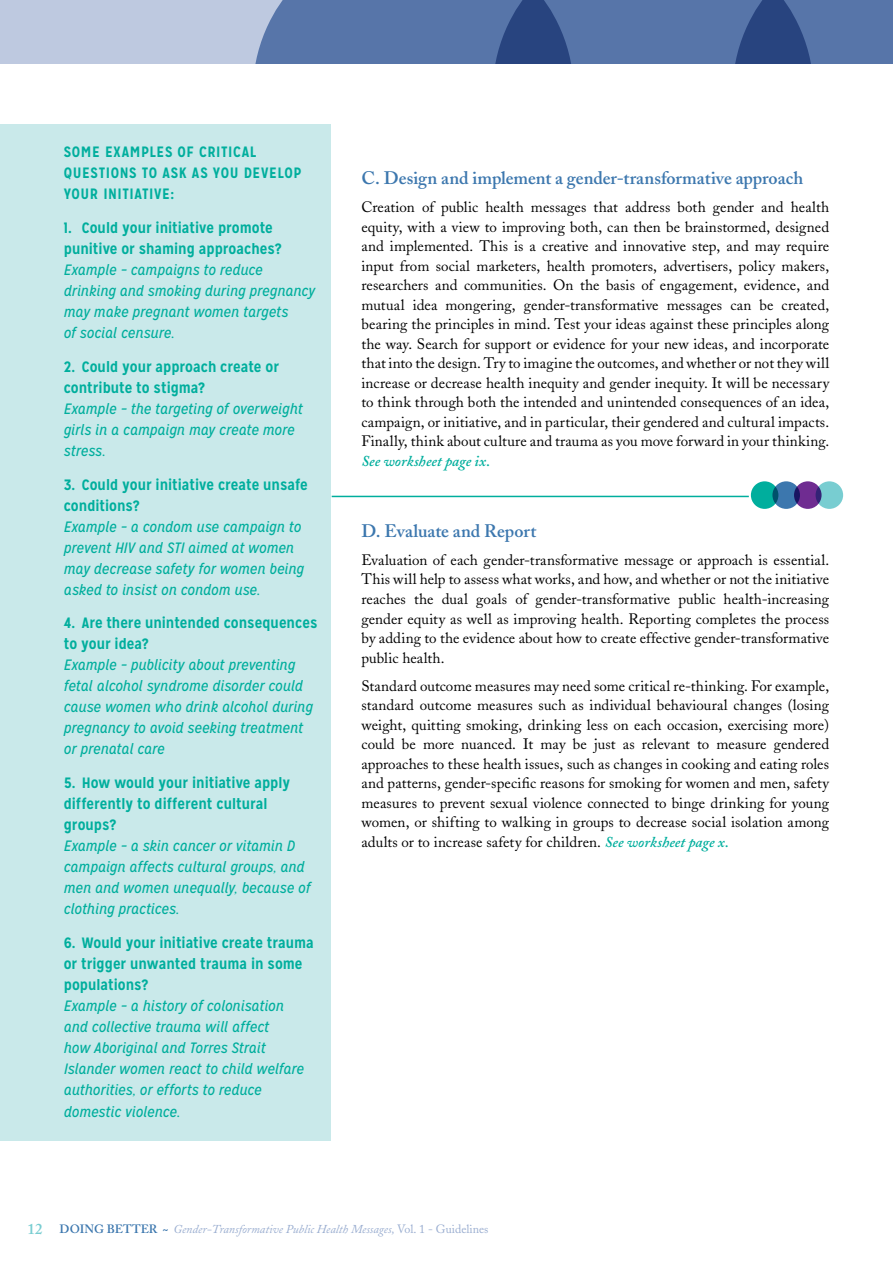
<style>
.page{position:relative;width:893px;height:1263px;background:#fff}
.page>*{position:absolute;margin:0;border:0;box-sizing:border-box;transform-origin:0 0}
.t1{font:600 18px "Adobe Caslon";color:#3c77ae}
.t2{font:15px/19.5px "Adobe Caslon";letter-spacing:.005em;color:#000;text-align:justify}
.t3{font:italic 15px/21px "Mission Gothic";letter-spacing:-.005em;color:#00ae9d}
.t4{font:700 15px/21px "Mission Gothic";color:#00ae9d}
.t5{font:700 15px/21px "Mission Gothic";letter-spacing:.04em;color:#00ae9d}
.t6{font:italic 600 15px "Adobe Caslon";letter-spacing:.005em;color:#00ae9d}
.t7{font:italic 12px "Adobe Caslon";color:#99add0}
.s1{font-weight:600;font-style:italic;color:#00ae9d}
.s2{font-weight:600;font-style:normal;font-size:15px;color:#78cdd1}
.s3{font-weight:600;font-style:normal;color:#3c77ae}
.s4{font-style:normal}
</style>
<div class="page">
<div style="left:0;top:0;width:893px;height:64px;background:#bec9e0"></div>
<svg style="left:255px;top:0;width:638px;height:64px;background:#506ea2"></svg>
<div style="left:0;top:125px;width:330px;height:1016px;background:#c9e9ea"></div>
<hr style="left:332px;top:496px;width:417px;height:1px;background:#00ae9d">
<div style="left:751px;top:481px;width:27px;height:28px;background:#00ae9d;border-radius:50%"></div>
<svg style="left:772px;top:481px;width:28px;height:28px"></svg>
<div style="left:816px;top:481px;width:27px;height:28px;background:#78cdd1;border-radius:50%"></div>
<svg style="left:794px;top:481px;width:27px;height:28px"></svg>
<p class="t5" style="left:64px;top:142px;width:239px">SOME EXAMPLES OF CRITICAL<br>QUESTIONS TO ASK AS YOU DEVELOP<br>YOUR INITIATIVE:</p>
<p class="t4" style="left:64px;top:217px;width:219px">1. Could your initiative promote punitive or shaming approaches?</p>
<p class="t3" style="left:64px;top:259px;width:253px">Example – campaigns to reduce drinking and smoking during pregnancy may make pregnant women targets<br>of social censure.</p>
<p class="t4" style="left:64px;top:356px;width:217px">2. Could your approach create or contribute to stigma?</p>
<p class="t3" style="left:64px;top:398px;width:240px">Example – the targeting of overweight girls in a campaign may create more stress.</p>
<p class="t4" style="left:64px;top:474px;width:246px">3. Could your initiative create unsafe</p>
<p class="t4" style="left:64px;top:495px;width:77px">conditions?</p>
<p class="t3" style="left:64px;top:516px;width:242px">Example – a condom use campaign to prevent HIV and STI aimed at women may decrease safety for women being asked to insist on condom use.</p>
<p class="t4" style="left:64px;top:613px;width:255px">4. Are there unintended consequences to your idea?</p>
<p class="t3" style="left:64px;top:655px;width:251px">Example – publicity about preventing fetal alcohol syndrome disorder could cause women who drink alcohol during pregnancy to avoid seeking treatment or prenatal care</p>
<p class="t4" style="left:64px;top:772px;width:228px">5. How would your initiative apply differently to different cultural groups?</p>
<p class="t3" style="left:64px;top:835px;width:248px">Example – a skin cancer or vitamin D campaign affects cultural groups, and men and women unequally, because of clothing practices.</p>
<p class="t4" style="left:64px;top:932px;width:252px">6. Would your initiative create trauma or trigger unwanted trauma in some populations?</p>
<p class="t3" style="left:64px;top:995px;width:242px">Example – a history of colonisation and collective trauma will affect<br>how Aboriginal and Torres Strait Islander women react to child welfare authorities, or efforts to reduce</p>
<p class="t3" style="left:64px;top:1102px;width:118px">domestic violence.</p>
<p class="t1" style="left:361px;top:167px;width:443px">C. Design and implement a gender-transformative approach</p>
<p class="t2" style="left:361px;top:197px;width:469px">Creation of public health messages that address both gender and health equity, with a view to improving both, can then be brainstormed, designed and implemented. This is a creative and innovative step, and may require input from social marketers, health promoters, advertisers, policy makers, researchers and communities. On the basis of engagement, evidence, and mutual idea mongering, gender-transformative messages can be created, bearing the principles in mind. Test your ideas against these principles along the way. Search for support or evidence for your new ideas, and incorporate that into the design. Try to imagine the outcomes, and whether or not they will increase or decrease health inequity and gender inequity. It will be necessary to think through both the intended and unintended consequences of an idea, campaign, or initiative, and in particular, their gendered and cultural impacts.<br>Finally, think about culture and trauma as you move forward in your thinking.</p>
<p class="t6" style="left:361px;top:452px;width:130px">See worksheet page ix.</p>
<p class="t1" style="left:361px;top:520px;width:176px">D. Evaluate and Report</p>
<p class="t2" style="left:361px;top:550px;width:469px">Evaluation of each gender-transformative message or approach is essential.<br>This will help to assess what works, and how, and whether or not the initiative reaches the dual goals of gender-transformative public health-increasing gender equity as well as improving health. Reporting completes the process by adding to the evidence about how to create effective gender-transformative public health.</p>
<p class="t2" style="left:361px;top:676px;width:469px">Standard outcome measures may need some critical re-thinking. For example, standard outcome measures such as individual behavioural changes (losing weight, quitting smoking, drinking less on each occasion, exercising more) could be more nuanced. It may be just as relevant to measure gendered approaches to these health issues, such as changes in cooking and eating roles and patterns, gender-specific reasons for smoking for women and men, safety measures to prevent sexual violence connected to binge drinking for young women, or shifting to walking in groups to decrease social isolation among adults or to increase safety for children. <span class="s1">See worksheet page x.</span></p>
<p class="t7" style="left:28px;top:1222px;width:463px"><span class="s2">12</span> <span class="s3">DOING BETTER ~</span> Gender-Transformative Public Health Messages, <span class="s4">Vol. 1 - Guidelines</span></p>
</div>
